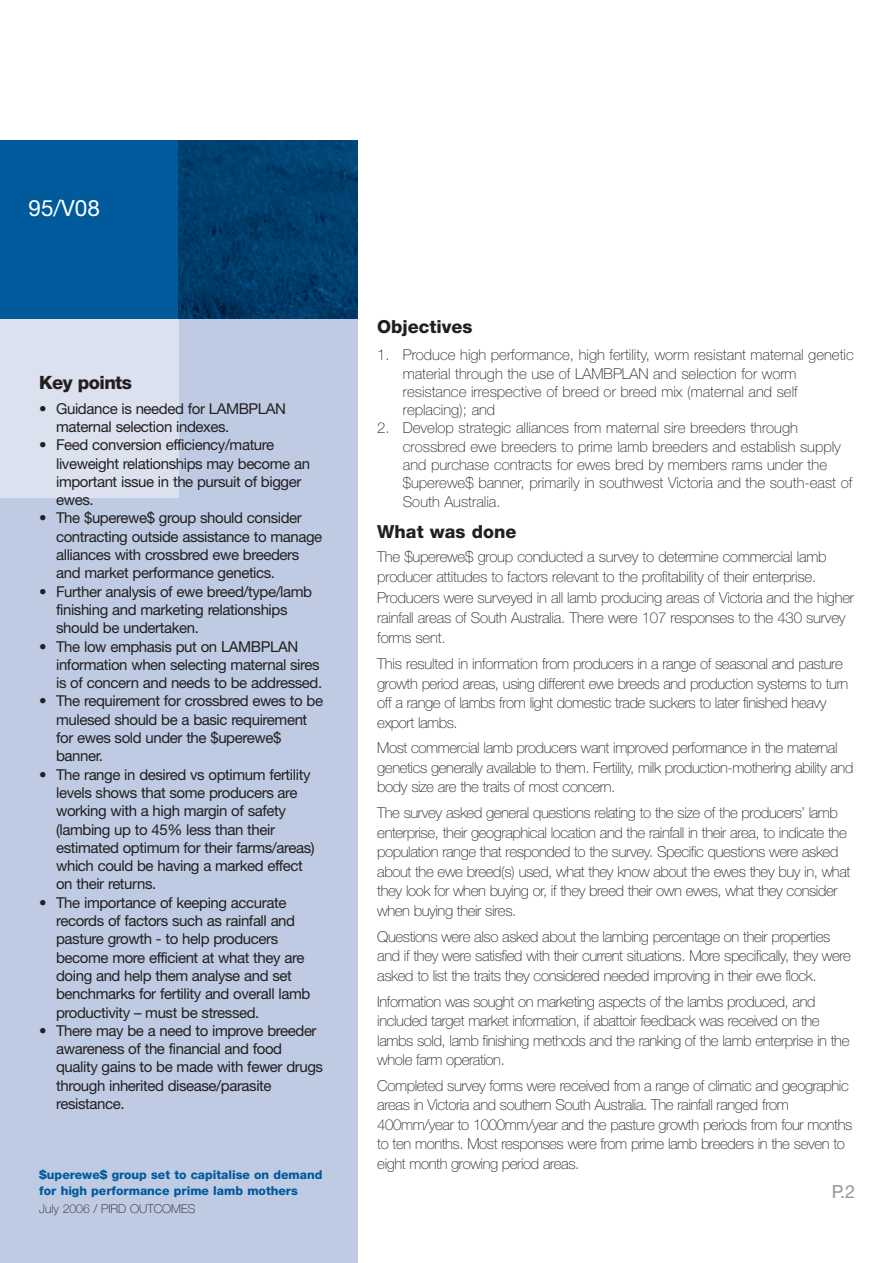
<style>
.page{position:relative;width:893px;height:1263px;background:#fff}
.page>*{position:absolute;margin:0;border:0;box-sizing:border-box;transform-origin:0 0}
.t1{font:22.5px "Helvetica Neue";color:#fff}
.t2{font:800 18.3px "Helvetica Neue";letter-spacing:-.03em;color:#231f20}
.t3{font:800 18px "Helvetica Neue";color:#231f20}
.t4{font:18px "Helvetica Neue";color:#939598}
.t5{font:100 15px/19.5px "Helvetica Neue";letter-spacing:-.03em;color:#231f20}
.t6{font:15px/18.3px "Helvetica Neue";letter-spacing:-.03em;color:#231f20}
.t7{font:100 15px/18.3px "Helvetica Neue";color:#231f20}
.t8{font:800 12.15px/15.6px "Helvetica Neue";color:#005a9c}
.t9{font:100 12.15px "Helvetica Neue";color:#231f20}
</style>
<div class="page">
<div style="left:0;top:315px;width:357px;height:948px;background:#bfcbe3"></div>
<div style="left:0;top:319px;width:179px;height:178px;background:#dbe1ef"></div>
<div style="left:0;top:140px;width:179px;height:179px;background:#005a9c"></div>
<img style="left:179px;top:140px;width:178px;height:179px">
<h1 class="t1" style="left:29px;top:200px;width:73px">95/V08</h1>
<p class="t2" style="left:39px;top:376px;width:94px">Key points</p>
<p class="t6" style="left:56px;top:401px;width:231px;text-indent:-17px">• Guidance is needed for LAMBPLAN maternal selection indexes.</p>
<p class="t6" style="left:56px;top:437px;width:255px;text-indent:-17px">• Feed conversion efficiency/mature liveweight relationships may become an important issue in the pursuit of bigger ewes.</p>
<p class="t6" style="left:56px;top:510px;width:268px;text-indent:-17px">• The $uperewe$ group should consider contracting outside assistance to manage alliances with crossbred ewe breeders and market performance genetics.</p>
<p class="t6" style="left:56px;top:584px;width:257px;text-indent:-17px">• Further analysis of ewe breed/type/lamb finishing and marketing relationships should be undertaken.</p>
<p class="t6" style="left:56px;top:639px;width:267px;text-indent:-17px">• The low emphasis put on LAMBPLAN information when selecting maternal sires is of concern and needs to be addressed.</p>
<p class="t6" style="left:56px;top:693px;width:268px;text-indent:-17px">• The requirement for crossbred ewes to be mulesed should be a basic requirement for ewes sold under the $uperewe$ banner.</p>
<p class="t6" style="left:56px;top:767px;width:260px;text-indent:-17px">• The range in desired vs optimum fertility levels shows that some producers are working with a high margin of safety (lambing up to 45% less than their estimated optimum for their farms/areas) which could be having a marked effect on their returns.</p>
<p class="t6" style="left:56px;top:895px;width:256px;text-indent:-17px">• The importance of keeping accurate records of factors such as rainfall and pasture growth - to help producers become more efficient at what they are doing and help them analyse and set benchmarks for fertility and overall lamb productivity – must be stressed.</p>
<p class="t6" style="left:56px;top:1023px;width:268px;text-indent:-17px">• There may be a need to improve breeder awareness of the financial and food quality gains to be made with fewer drugs through inherited disease/parasite resistance.</p>
<p class="t8" style="left:39px;top:1168px;width:285px">$uperewe$ group set to capitalise on demand for high performance prime lamb mothers</p>
<p class="t9" style="left:39px;top:1204px;width:158px">July 2006 / PIRD OUTCOMES</p>
<p class="t3" style="left:377px;top:321px;width:97px">Objectives</p>
<p class="t7" style="left:403px;top:347px;width:452px;text-indent:-26px">1. Produce high performance, high fertility, worm resistant maternal genetic material through the use of LAMBPLAN and selection for worm resistance irrespective of breed or breed mix (maternal and self replacing); and</p>
<p class="t7" style="left:403px;top:420px;width:451px;text-indent:-26px">2. Develop strategic alliances from maternal sire breeders through crossbred ewe breeders to prime lamb breeders and establish supply and purchase contracts for ewes bred by members rams under the $uperewe$ banner, primarily in southwest Victoria and the south-east of South Australia.</p>
<p class="t3" style="left:377px;top:525px;width:141px">What was done</p>
<p class="t5" style="left:377px;top:548px;width:478px;line-height:20.2px">The $uperewe$ group conducted a survey to determine commercial lamb producer attitudes to factors relevant to the profitability of their enterprise.<br>Producers were surveyed in all lamb producing areas of Victoria and the higher rainfall areas of South Australia. There were 107 responses to the 430 survey forms sent.</p>
<p class="t5" style="left:377px;top:655px;width:472px">This resulted in information from producers in a range of seasonal and pasture growth period areas, using different ewe breeds and production systems to turn off a range of lambs from light domestic trade suckers to later finished heavy export lambs.</p>
<p class="t5" style="left:377px;top:740px;width:477px">Most commercial lamb producers want improved performance in the maternal genetics generally available to them. Fertility, milk production-mothering ability and body size are the traits of most concern.</p>
<p class="t5" style="left:377px;top:805px;width:474px">The survey asked general questions relating to the size of the producers’ lamb enterprise, their geographical location and the rainfall in their area, to indicate the population range that responded to the survey. Specific questions were asked about the ewe breed(s) used, what they know about the ewes they buy in, what they look for when buying or, if they breed their own ewes, what they consider when buying their sires.</p>
<p class="t5" style="left:377px;top:928px;width:475px">Questions were also asked about the lambing percentage on their properties and if they were satisfied with their current situations. More specifically, they were asked to list the traits they considered needed improving in their ewe flock.</p>
<p class="t5" style="left:377px;top:993px;width:473px">Information was sought on marketing aspects of the lambs produced, and included target market information, if abattoir feedback was received on the lambs sold, lamb finishing methods and the ranking of the lamb enterprise in the whole farm operation.</p>
<p class="t5" style="left:377px;top:1077px;width:476px">Completed survey forms were received from a range of climatic and geographic areas in Victoria and southern South Australia. The rainfall ranged from 400mm/year to 1000mm/year and the pasture growth periods from four months to ten months. Most responses were from prime lamb breeders in the seven to eight month growing period areas.</p>
<p class="t4" style="left:831px;top:1185px;width:25px">P.2</p>
</div>
